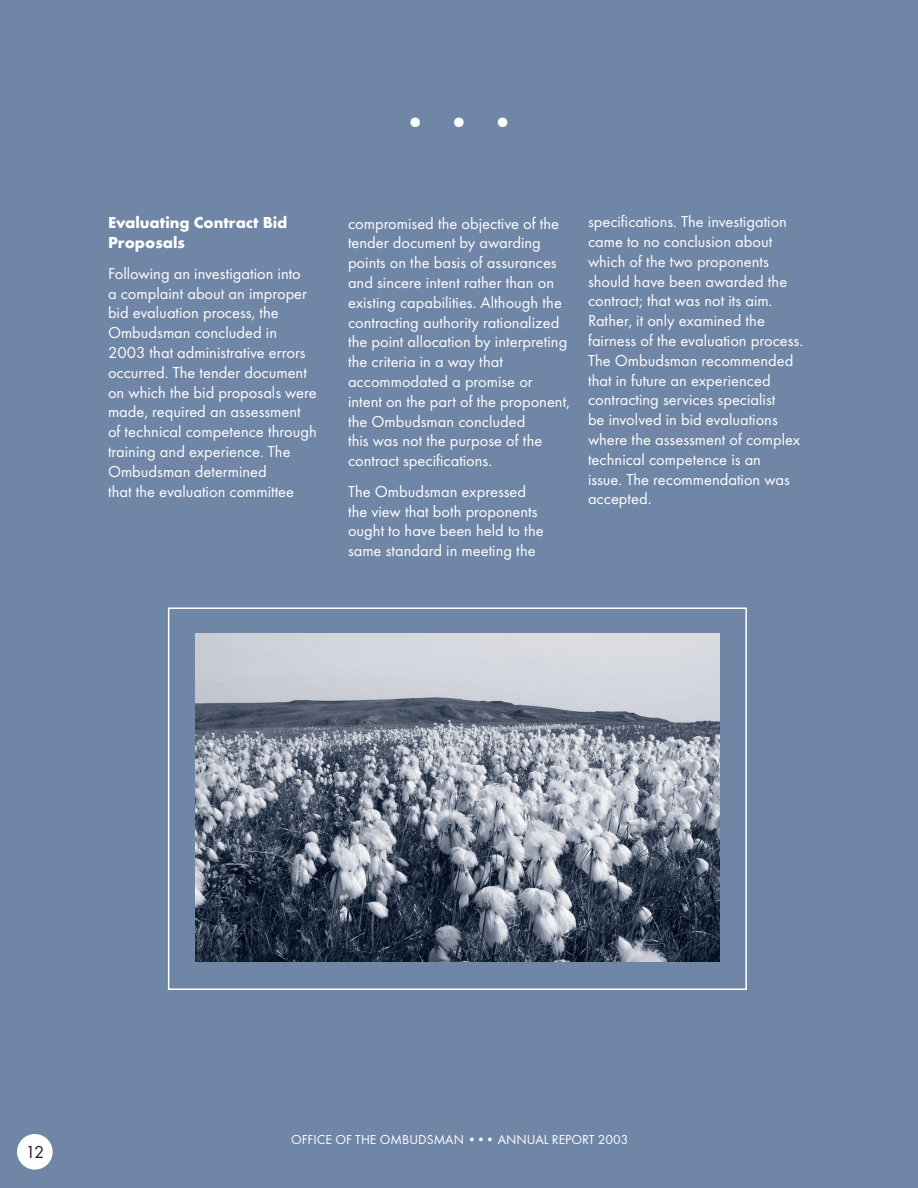
<style>
.page{position:relative;width:918px;height:1188px;background:#7086a6}
.page>*{position:absolute;margin:0;border:0;box-sizing:border-box;transform-origin:0 0}
.t1{font:700 34.5px "Futura T";color:#fff}
.t2{font:18px "Futura T";color:#231f20}
.t3{font:16.5px/19.8px "Futura T";color:#fff}
.t4{font:700 16.5px/19.8px "Futura T";color:#fff}
.t5{font:13.5px "Futura T";color:#fff}
</style>
<div class="page">
<div style="left:17px;top:1134px;width:36px;height:36px;background:#fff;border-radius:50%"></div>
<div style="left:168px;top:608px;width:579px;height:382px;border:2px solid #fff"></div>
<img style="left:196px;top:634px;width:524px;height:328px">
<h1 class="t1" style="left:404px;top:102px;width:112px">•••</h1>
<p class="t4" style="left:108px;top:213px;width:181px">Evaluating Contract Bid<br>Proposals</p>
<p class="t3" style="left:108px;top:263px;width:210px">Following an investigation into<br>a complaint about an improper bid evaluation process, the<br>Ombudsman concluded in<br>2003 that administrative errors occurred. The tender document on which the bid proposals were made, required an assessment of technical competence through training and experience. The<br>Ombudsman determined<br>that the evaluation committee</p>
<p class="t3" style="left:348px;top:213px;width:223px">compromised the objective of the tender document by awarding points on the basis of assurances and sincere intent rather than on existing capabilities. Although the contracting authority rationalized the point allocation by interpreting the criteria in a way that accommodated a promise or intent on the part of the proponent, the Ombudsman concluded<br>this was not the purpose of the contract specifications.</p>
<p class="t3" style="left:348px;top:481px;width:197px">The Ombudsman expressed the view that both proponents ought to have been held to the same standard in meeting the</p>
<p class="t3" style="left:588px;top:212px;width:217px">specifications. The investigation came to no conclusion about which of the two proponents should have been awarded the contract; that was not its aim.<br>Rather, it only examined the fairness of the evaluation process.<br>The Ombudsman recommended that in future an experienced contracting services specialist<br>be involved in bid evaluations where the assessment of complex technical competence is an<br>issue. The recommendation was accepted.</p>
<p class="t2" style="left:26px;top:1142px;width:20px">12</p>
<p class="t5" style="left:291px;top:1132px;width:339px">OFFICE OF THE OMBUDSMAN ••• ANNUAL REPORT 2003</p>
</div>
